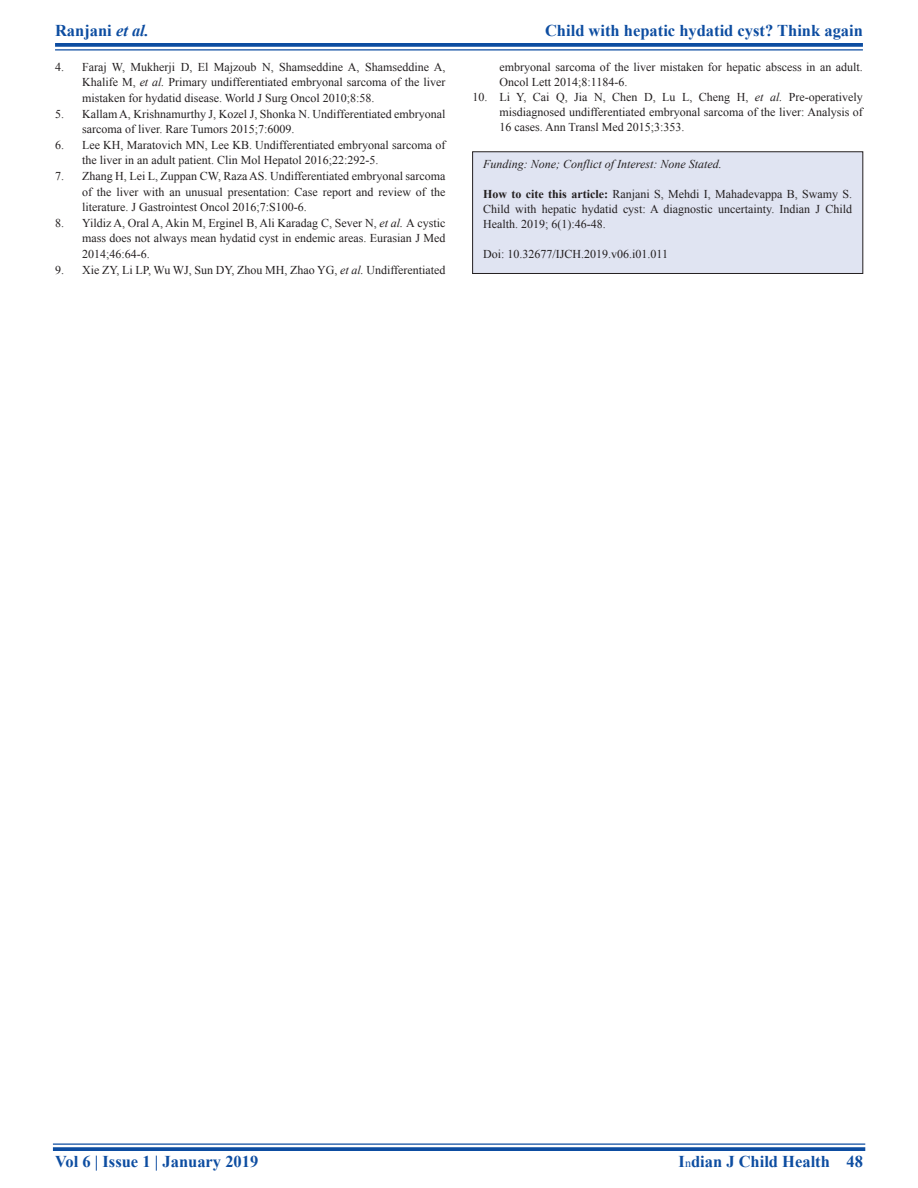
<style>
.page{position:relative;width:918px;height:1188px;background:#fff}
.page>*{position:absolute;margin:0;border:0;box-sizing:border-box;transform-origin:0 0}
.RF{font:700 16.5px "Times New Roman";color:#0d4da1}
.REF{font:12px/15.6px "Times New Roman";color:#231f20;text-align:justify}
.SRC{font:12px/15px "Times New Roman";color:#231f20;text-align:justify}
.SRC-2{font:italic 12px "Times New Roman";color:#231f20}
.s1{font-style:italic}
.s2{font-weight:700}
.s3{font-weight:400;font-size:12px}
</style>
<div class="page">
<svg style="left:55px;top:43px;width:808px;height:4px;background:#1b57a6"></svg>
<hr style="left:55px;top:49px;width:808px;height:2px;background:#0d4da1">
<hr style="left:53px;top:1143px;width:812px;height:2px;background:#0d4da1">
<svg style="left:53px;top:1147px;width:812px;height:4px;background:#1b57a6"></svg>
<div style="left:473px;top:152px;width:390px;height:121px;background:#e0e4f2"></div>
<div style="left:473px;top:152px;width:390px;height:122px;border:1px solid #231f20"></div>
<h1 class="RF" style="left:55px;top:18px;width:95px">Ranjani <span class="s1">et al.</span></h1>
<h1 class="RF" style="left:545px;top:18px;width:319px">Child with hepatic hydatid cyst? Think again</h1>
<p class="REF" style="left:82px;top:59px;width:365px;text-indent:-27px">4. Faraj W, Mukherji D, El Majzoub N, Shamseddine A, Shamseddine A, Khalife M, <span class="s1">et al.</span> Primary undifferentiated embryonal sarcoma of the liver mistaken for hydatid disease. World J Surg Oncol 2010;8:58.</p>
<p class="REF" style="left:82px;top:105px;width:365px;text-indent:-27px">5. Kallam A, Krishnamurthy J, Kozel J, Shonka N. Undifferentiated embryonal sarcoma of liver. Rare Tumors 2015;7:6009.</p>
<p class="REF" style="left:82px;top:137px;width:365px;text-indent:-27px">6. Lee KH, Maratovich MN, Lee KB. Undifferentiated embryonal sarcoma of the liver in an adult patient. Clin Mol Hepatol 2016;22:292-5.</p>
<p class="REF" style="left:82px;top:168px;width:365px;text-indent:-27px">7. Zhang H, Lei L, Zuppan CW, Raza AS. Undifferentiated embryonal sarcoma of the liver with an unusual presentation: Case report and review of the literature. J Gastrointest Oncol 2016;7:S100-6.</p>
<p class="REF" style="left:82px;top:215px;width:365px;text-indent:-27px">8. Yildiz A, Oral A, Akin M, Erginel B, Ali Karadag C, Sever N, <span class="s1">et al.</span> A cystic mass does not always mean hydatid cyst in endemic areas. Eurasian J Med 2014;46:64-6.</p>
<p class="REF" style="left:55px;top:261px;width:392px">9. Xie ZY, Li LP, Wu WJ, Sun DY, Zhou MH, Zhao YG, <span class="s1">et al.</span> Undifferentiated</p>
<p class="REF" style="left:500px;top:59px;width:365px;line-height:15px">embryonal sarcoma of the liver mistaken for hepatic abscess in an adult.<br>Oncol Lett 2014;8:1184-6.</p>
<p class="REF" style="left:500px;top:89px;width:365px;line-height:15px;text-indent:-27px">10. Li Y, Cai Q, Jia N, Chen D, Lu L, Cheng H, <span class="s1">et al.</span> Pre-operatively misdiagnosed undifferentiated embryonal sarcoma of the liver: Analysis of 16 cases. Ann Transl Med 2015;3:353.</p>
<p class="SRC-2" style="left:483px;top:156px;width:240px">Funding: None; Conflict of Interest: None Stated.</p>
<p class="SRC" style="left:483px;top:186px;width:370px"><span class="s2">How to cite this article:</span> Ranjani S, Mehdi I, Mahadevappa B, Swamy S.<br>Child with hepatic hydatid cyst: A diagnostic uncertainty. Indian J Child Health. 2019; 6(1):46-48.</p>
<p class="SRC" style="left:483px;top:246px;width:186px">Doi: 10.32677/IJCH.2019.v06.i01.011</p>
<p class="RF" style="left:55px;top:1150px;width:205px">Vol 6 | Issue 1 | January 2019</p>
<p class="RF" style="left:679px;top:1150px;width:186px">I<span class="s3">n</span>dian J Child Health 48</p>
</div>
